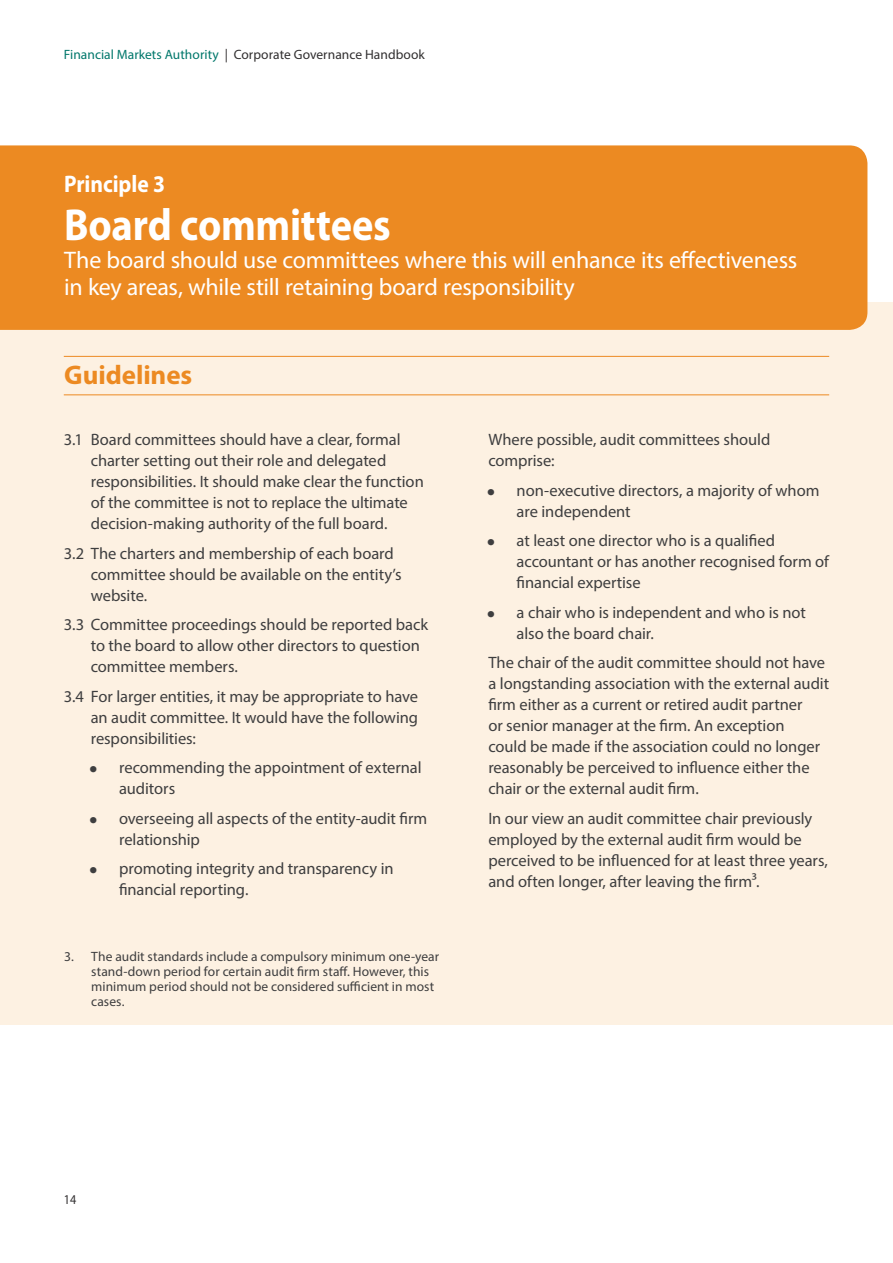
<style>
.page{position:relative;width:893px;height:1263px;background:#fff}
.page>*{position:absolute;margin:0;border:0;box-sizing:border-box;transform-origin:0 0}
.t1{font:700 45px "Myriad Pro";letter-spacing:-.005em;color:#fff;scale:.9 1}
.t2{font:700 27px "Myriad Pro";letter-spacing:-.005em;color:#ec8a22}
.t3{font:24px/27px "Myriad Pro";letter-spacing:-.01em;color:#fff}
.t4{font:700 24px "Myriad Pro";letter-spacing:-.005em;color:#fff;scale:.9 1}
.t5{font:16.5px/21px "Myriad Pro";letter-spacing:-.005em;color:#3e3e3f}
.t6{font:13.5px/15px "Myriad Pro";letter-spacing:.005em;color:#3e3e3f}
.t7{font:13.5px "Myriad Pro";letter-spacing:.005em;color:#312f30}
.t8{font:13.5px "Myriad Pro";letter-spacing:.005em;color:#312f30;scale:.9 1}
.s1{color:#00776b}
.s2{font-size:30px}
</style>
<div class="page">
<div style="left:0;top:302px;width:893px;height:723px;background:#fdf1e2"></div>
<div style="left:0;top:145px;width:867px;height:185px;background:#ec8a22"></div>
<hr style="left:64px;top:356px;width:765px;height:1px;background:#ec8a22">
<hr style="left:64px;top:394px;width:765px;height:1px;background:#ec8a22">
<p class="t7" style="left:64px;top:46px;width:363px"><span class="s1">Financial Markets Authority</span> | Corporate Governance Handbook</p>
<h3 class="t4" style="left:64px;top:168px;width:114px">Principle 3</h3>
<h1 class="t1" style="left:64px;top:196px;width:364px">Board committees</h1>
<h3 class="t3" style="left:64px;top:246px;width:735px">The board should use committees where this will enhance its effectiveness in key areas, while still retaining board responsibility</h3>
<h2 class="t2" style="left:64px;top:357px;width:130px">Guidelines</h2>
<p class="t5" style="left:91px;top:429px;width:335px;text-indent:-27px">3.1 Board committees should have a clear, formal charter setting out their role and delegated responsibilities. It should make clear the function of the committee is not to replace the ultimate decision-making authority of the full board.</p>
<p class="t5" style="left:91px;top:542px;width:313px;text-indent:-27px">3.2 The charters and membership of each board committee should be available on the entity’s website.</p>
<p class="t5" style="left:91px;top:614px;width:339px;text-indent:-27px">3.3 Committee proceedings should be reported back to the board to allow other directors to question committee members.</p>
<p class="t5" style="left:91px;top:685px;width:329px;text-align:justify;text-indent:-27px">3.4 For larger entities, it may be appropriate to have an audit committee. It would have the following responsibilities:</p>
<p class="t5" style="left:119px;top:757px;width:304px;text-indent:-30px"><span class="s2">•</span> recommending the appointment of external auditors</p>
<p class="t5" style="left:119px;top:807px;width:310px;text-indent:-30px"><span class="s2">•</span> overseeing all aspects of the entity-audit firm relationship</p>
<p class="t5" style="left:119px;top:858px;width:276px;text-indent:-30px"><span class="s2">•</span> promoting integrity and transparency in financial reporting.</p>
<p class="t6" style="left:91px;top:948px;width:349px;text-indent:-27px">3. The audit standards include a compulsory minimum one-year stand-down period for certain audit firm staff. However, this minimum period should not be considered sufficient in most cases.</p>
<p class="t5" style="left:488px;top:429px;width:283px">Where possible, audit committees should comprise:</p>
<p class="t5" style="left:517px;top:479px;width:304px;text-indent:-30px"><span class="s2">•</span> non-executive directors, a majority of whom are independent</p>
<p class="t5" style="left:517px;top:530px;width:314px;text-indent:-30px"><span class="s2">•</span> at least one director who is a qualified accountant or has another recognised form of financial expertise</p>
<p class="t5" style="left:517px;top:601px;width:291px;text-indent:-30px"><span class="s2">•</span> a chair who is independent and who is not also the board chair.</p>
<p class="t5" style="left:488px;top:652px;width:342px">The chair of the audit committee should not have a longstanding association with the external audit firm either as a current or retired audit partner<br>or senior manager at the firm. An exception<br>could be made if the association could no longer reasonably be perceived to influence either the chair or the external audit firm.</p>
<p class="t5" style="left:488px;top:807px;width:341px">In our view an audit committee chair previously employed by the external audit firm would be perceived to be influenced for at least three years, and often longer, after leaving the firm3.</p>
<p class="t8" style="left:64px;top:1191px;width:15px">14</p>
</div>
